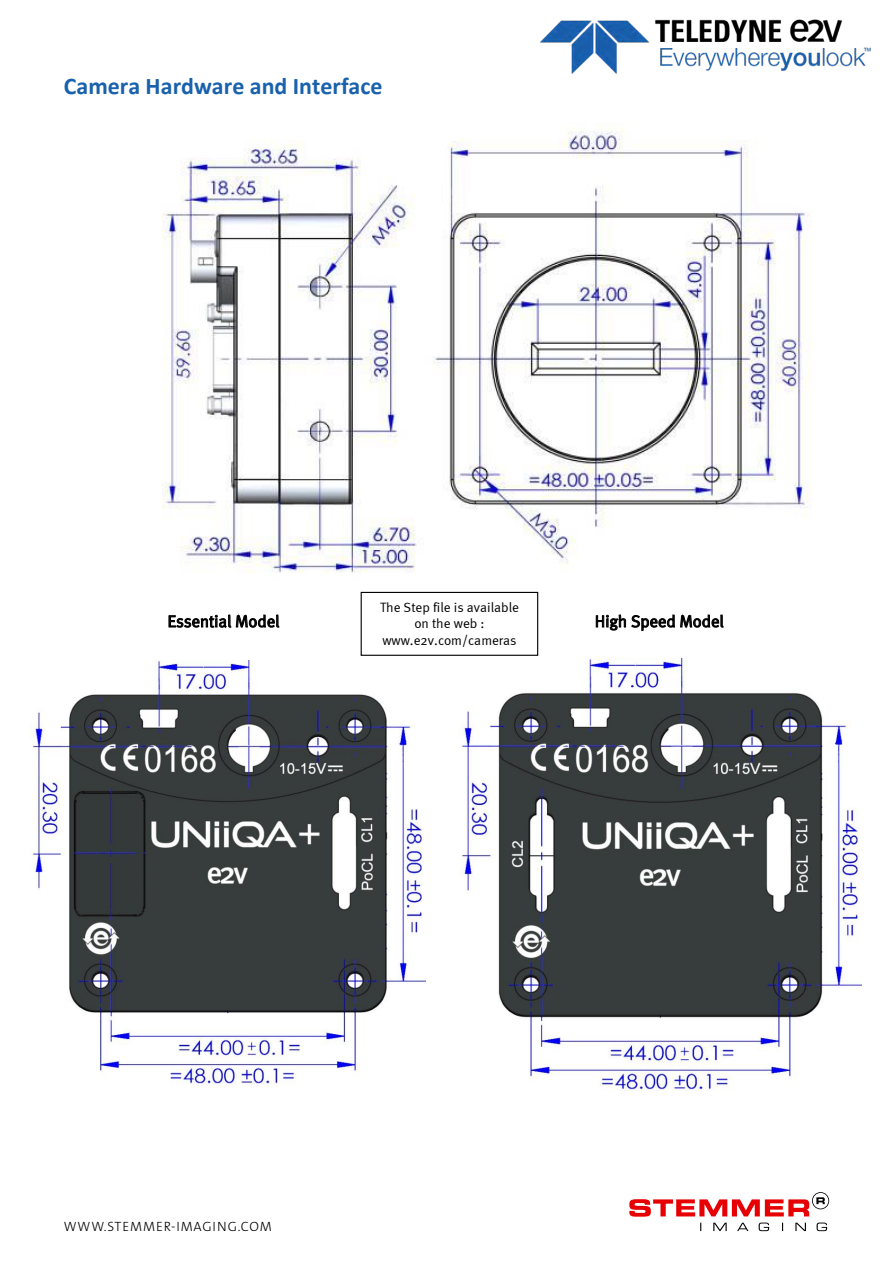
<style>
.page{position:relative;width:893px;height:1263px;background:#fff}
.page>*{position:absolute;margin:0;border:0;box-sizing:border-box;transform-origin:0 0}
.t1{font:700 24px "Calibri";color:#1961ac}
.t2{font:16.5px "Meta Normal";color:#000}
.t3{font:13.5px/16.5px "Meta Normal";color:#000;text-align:center}
.t4{font:13.5px "The Sans LP3 Lig";letter-spacing:.065em;color:#000}
</style>
<div class="page">
<img style="left:540px;top:19px;width:330px;height:55px">
<svg style="left:169px;top:613px;width:111px;height:15px"></svg>
<svg style="left:596px;top:613px;width:128px;height:18px"></svg>
<img style="left:162px;top:124px;width:650px;height:488px">
<img style="left:30px;top:660px;width:396px;height:424px">
<img style="left:459px;top:658px;width:402px;height:433px">
<div style="left:361px;top:592px;width:177px;height:63px;background:#fff"></div>
<div style="left:361px;top:592px;width:177px;height:64px;border:1px solid #000"></div>
<svg style="left:629px;top:1192px;width:200px;height:39px"></svg>
<h1 class="t1" style="left:64px;top:71px;width:320px">Camera Hardware and Interface</h1>
<p class="t3" style="left:380px;top:598px;width:141px">The Step file is available on the web : www.e2v.com/cameras</p>
<p class="t2" style="left:168px;top:612px;width:113px">Essential Model</p>
<p class="t2" style="left:595px;top:612px;width:130px">High Speed Model</p>
<p class="t4" style="left:64px;top:1218px;width:209px">WWW.STEMMER-IMAGING.COM</p>
</div>
